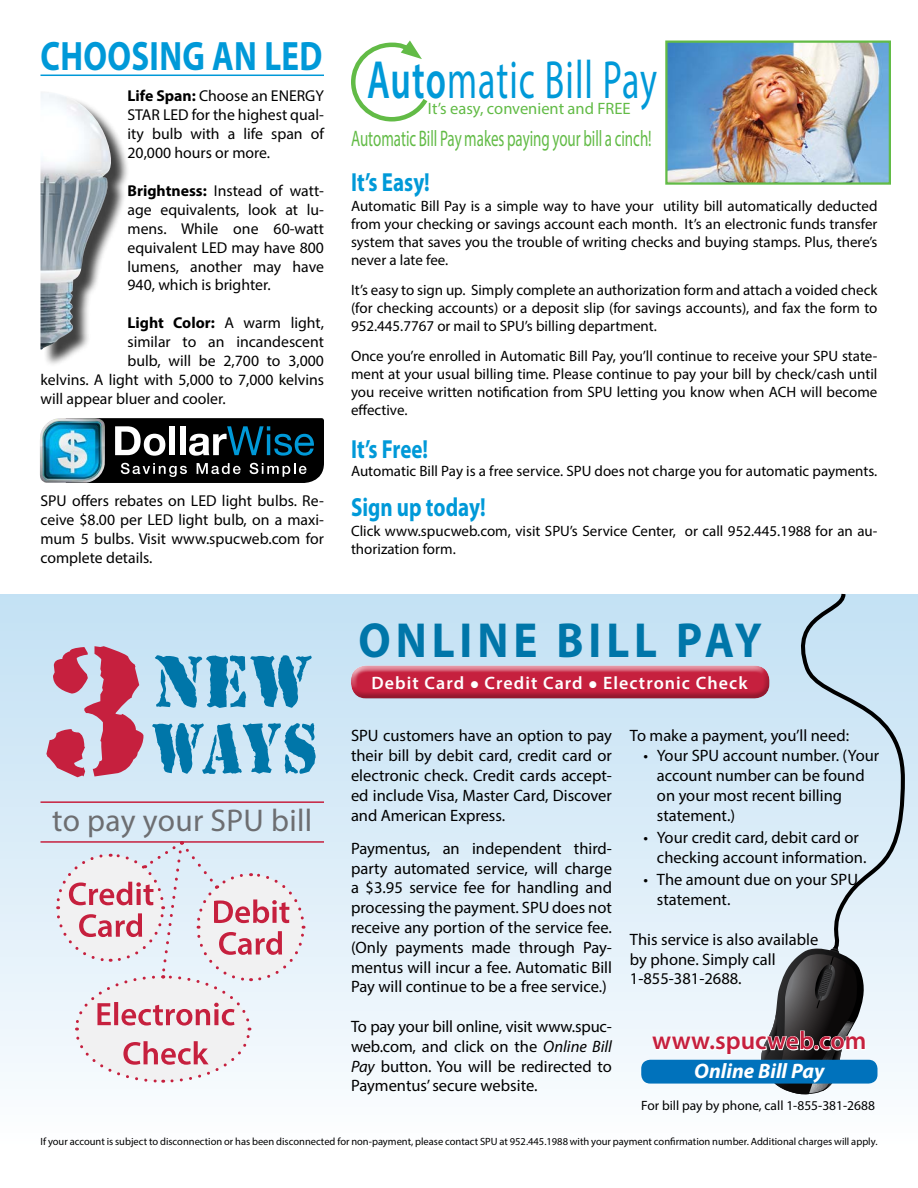
<style>
.page{position:relative;width:918px;height:1188px;background:#fff}
.page>*{position:absolute;margin:0;border:0;box-sizing:border-box;transform-origin:0 0}
.t1{font:700 187.5px "Top Secret Without Lines";color:#c6203e}
.t2{font:700 75px "Top Secret Without Lines";color:#0076a9}
.t3{font:700 72.45px "Top Secret Without Lines";color:#0076a9;scale:.87 1}
.t4{font:54px "Myriad Pro";letter-spacing:.03em;color:#0099d8;scale:.67 1}
.t5{font:700 49.5px "Myriad Pro";letter-spacing:.08em;color:#0076a9;scale:.91 1}
.t6{font:700 41.25px "Myriad Pro";letter-spacing:.01em;color:#0099d8;scale:.8 1}
.t7{font:31.5px "Myriad Pro";letter-spacing:.01em;color:#6d6e71}
.t8{font:700 26.25px "Myriad Pro";color:#0099d8;scale:.8 1}
.t9{font:600 25.5px "Myriad Pro";color:#c6203e}
.t10{font:22.5px "Myriad Pro";color:#62bb46;scale:.67 1}
.t11{font:italic 700 21px "Myriad Pro";color:#fff}
.t12{font:600 18px "Myriad Pro";letter-spacing:.06em;color:#fff}
.t13{font:16.5px/19.8px "Myriad Pro";color:#000}
.t14{font:16.5px "Myriad Pro";color:#62bb46}
.t15{font:15.75px/18.9px "Myriad Pro";color:#000;text-align:justify}
.t16{font:700 15.75px "Myriad Pro";color:#000}
.t17{font:15px/18px "Myriad Pro";color:#000;text-align:justify}
.t18{font:13.5px "Myriad Pro";color:#000}
.t19{font:10.5px "Myriad Pro";color:#000}
.s1{font-weight:700}
.s2{font-weight:400}
.s3{font-weight:600}
.s4{font-style:italic}
</style>
<div class="page">
<div style="left:0;top:594px;width:918px;height:554px;background:linear-gradient(to bottom,#c2e0f3,#fbfdfe)"></div>
<hr style="left:40px;top:801px;width:284px;height:2px;background:#c6203e">
<hr style="left:40px;top:841px;width:284px;height:2px;background:#c6203e">
<div style="left:350px;top:665px;width:420px;height:26px;background:#fff;opacity:.75"></div>
<div style="left:350px;top:669px;width:420px;height:32px;background:#000;opacity:.25"></div>
<svg style="left:783px;top:593px;width:124px;height:361px;background:#cbdfed"></svg>
<svg style="left:55px;top:841px;width:251px;height:243px"></svg>
<svg style="left:651px;top:947px;width:215px;height:148px"></svg>
<div style="left:641px;top:1060px;width:237px;height:24px;background:#0072bc;border-radius:9px"></div>
<img style="left:668px;top:43px;width:220px;height:139px">
<div style="left:665px;top:40px;width:226px;height:145px;border:2px solid #62bb46"></div>
<div style="left:510px;top:60px;width:7px;height:9px;border:3px solid #fff;border-radius:50%"></div>
<div style="left:566px;top:60px;width:7px;height:9px;border:3px solid #fff;border-radius:50%"></div>
<svg style="left:351px;top:40px;width:77px;height:82px"></svg>
<svg style="left:105px;top:419px;width:219px;height:64px;background:#283135"></svg>
<img style="left:40px;top:418px;width:65px;height:65px">
<div style="left:43px;top:94px;width:87px;height:274px;background:#000;opacity:.75"></div>
<img style="left:40px;top:92px;width:74px;height:258px">
<hr style="left:40px;top:75px;width:284px;height:1px;background:#0099d8">
<h3 class="t6" style="left:40px;top:29px;width:350px">CHOOSING AN LED</h3>
<p class="t15" style="left:128px;top:86px;width:198px"><span class="s1">Life Span:</span> Choose an ENERGY STAR LED for the highest qual&shy;ity bulb with a life span of 20,000 hours or more.</p>
<p class="t15" style="left:128px;top:181px;width:198px"><span class="s1">Brightness:</span> Instead of watt&shy;age equivalents, look at lu&shy;mens. While one 60-watt equivalent LED may have 800 lumens, another may have 940, which is brighter.</p>
<p class="t16" style="left:128px;top:313px;width:198px">Light Color: <span class="s2">A warm light,</span></p>
<p class="t15" style="left:128px;top:332px;width:198px">similar to an incandescent</p>
<p class="t15" style="left:128px;top:351px;width:198px">bulb, will be 2,700 to 3,000</p>
<p class="t15" style="left:41px;top:370px;width:285px">kelvins. A light with 5,000 to 7,000 kelvins</p>
<p class="t15" style="left:41px;top:389px;width:185px">will appear bluer and cooler.</p>
<p class="t15" style="left:41px;top:491px;width:285px">SPU offers rebates on LED light bulbs. Re&shy;ceive $8.00 per LED light bulb, on a maxi&shy;mum 5 bulbs. Visit www.spucweb.com for complete details.</p>
<h1 class="t1" style="left:46px;top:621px;width:108px">3</h1>
<h2 class="t2" style="left:155px;top:645px;width:163px">NEW</h2>
<h3 class="t3" style="left:152px;top:714px;width:193px">WAYS</h3>
<h3 class="t7" style="left:52px;top:801px;width:262px">to pay your SPU bill</h3>
<h3 class="t4" style="left:367px;top:47px;width:434px"><span class="s3">Auto</span>matic Bill Pay</h3>
<p class="t14" style="left:428px;top:98px;width:204px">It’s easy, convenient and FREE</p>
<h3 class="t10" style="left:351px;top:125px;width:450px">Automatic Bill Pay makes paying your bill a cinch!</h3>
<h3 class="t8" style="left:351px;top:165px;width:100px">It’s Easy!</h3>
<p class="t17" style="left:351px;top:196px;width:528px">Automatic Bill Pay is a simple way to have your utility bill automatically deducted from your checking or savings account each month. It’s an electronic funds transfer system that saves you the trouble of writing checks and buying stamps. Plus, there’s never a late fee.</p>
<p class="t17" style="left:351px;top:280px;width:528px">It’s easy to sign up. Simply complete an authorization form and attach a voided check (for checking accounts) or a deposit slip (for savings accounts), and fax the form to 952.445.7767 or mail to SPU’s billing department.</p>
<p class="t17" style="left:351px;top:346px;width:528px">Once you’re enrolled in Automatic Bill Pay, you’ll continue to receive your SPU state&shy;ment at your usual billing time. Please continue to pay your bill by check/cash until you receive written notification from SPU letting you know when ACH will become effective.</p>
<h3 class="t8" style="left:351px;top:432px;width:98px">It’s Free!</h3>
<p class="t17" style="left:351px;top:462px;width:527px">Automatic Bill Pay is a free service. SPU does not charge you for automatic payments.</p>
<h3 class="t8" style="left:351px;top:490px;width:170px">Sign up today!</h3>
<p class="t17" style="left:351px;top:521px;width:528px">Click www.spucweb.com, visit SPU’s Service Center, or call 952.445.1988 for an au&shy;thorization form.</p>
<h3 class="t5" style="left:358px;top:608px;width:246px">ONLINE BILL</h3>
<h3 class="t5" style="left:676px;top:608px;width:96px">PAY</h3>
<p class="t12" style="left:371px;top:671px;width:378px">Debit Card ● Credit Card ● Electronic Check</p>
<p class="t13" style="left:351px;top:726px;width:263px;text-align:justify">SPU customers have an option to pay their bill by debit card, credit card or electronic check. Credit cards accept&shy;ed include Visa, Master Card, Discover and American Express.</p>
<p class="t13" style="left:351px;top:838px;width:263px;text-align:justify">Paymentus, an independent third&shy;party automated service, will charge a $3.95 service fee for handling and processing the payment. SPU does not receive any portion of the service fee. (Only payments made through Pay&shy;mentus will incur a fee. Automatic Bill Pay will continue to be a free service.)</p>
<p class="t13" style="left:351px;top:1016px;width:263px;text-align:justify">To pay your bill online, visit www.spuc&shy;web.com, and click on the <span class="s4">Online Bill Pay</span> button. You will be redirected to Paymentus’ secure website.</p>
<p class="t13" style="left:630px;top:726px;width:221px">To make a payment, you’ll need:</p>
<p class="t13" style="left:657px;top:745px;width:224px;text-indent:-13px">• Your SPU account number. (Your account number can be found on your most recent billing statement.)</p>
<p class="t13" style="left:657px;top:827px;width:209px;text-indent:-13px">• Your credit card, debit card or checking account information.</p>
<p class="t13" style="left:657px;top:870px;width:203px;text-indent:-13px">• The amount due on your SPU statement.</p>
<p class="t13" style="left:630px;top:929px;width:190px">This service is also available by phone. Simply call<br>1-855-381-2688.</p>
<h3 class="t9" style="left:652px;top:1025px;width:216px">www.spucweb.com</h3>
<h3 class="t11" style="left:694px;top:1058px;width:132px">Online Bill Pay</h3>
<p class="t18" style="left:641px;top:1098px;width:235px">For bill pay by phone, call 1-855-381-2688</p>
<p class="t19" style="left:40px;top:1135px;width:838px">If your account is subject to disconnection or has been disconnected for non-payment, please contact SPU at 952.445.1988 with your payment confirmation number. Additional charges will apply.</p>
</div>
